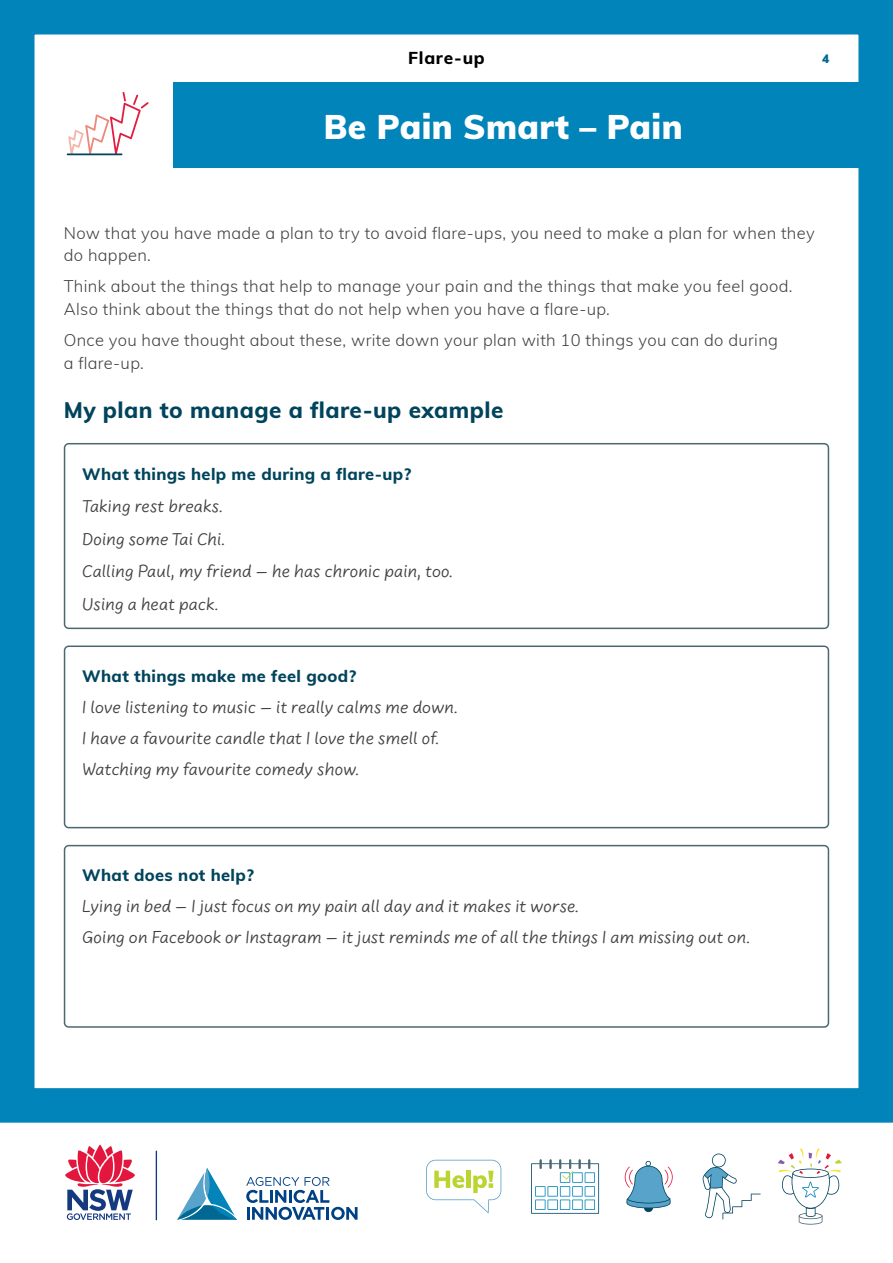
<style>
.page{position:relative;width:893px;height:1263px;background:#fff}
.page>*{position:absolute;margin:0;border:0;box-sizing:border-box;transform-origin:0 0}
.t1{font:900 33.45px "Muli";letter-spacing:.01em;color:#fff}
.t2{font:800 22.5px "Muli";letter-spacing:.02em;color:#00445c}
.Handwriting_UPDATED{font:18px "Uberhand Pro";letter-spacing:.01em;color:#414042}
.t3{font:800 17.25px "Muli";letter-spacing:.045em;color:#000}
.Body_11_15{font:300 16.5px/22.5px "Muli";letter-spacing:.02em;color:#414042}
.H2_-_Dark_Blue{font:800 16.5px "Muli";letter-spacing:.02em;color:#00445c}
.t4{font:900 12px "Muli";color:#006892}
</style>
<div class="page">
<div style="left:0;top:0;width:893px;height:1123px;border:34px solid #0084b9"></div>
<svg style="left:778px;top:1148px;width:64px;height:76px"></svg>
<svg style="left:702px;top:1153px;width:59px;height:66px"></svg>
<svg style="left:625px;top:1161px;width:48px;height:51px"></svg>
<svg style="left:531px;top:1159px;width:68px;height:55px"></svg>
<svg style="left:426px;top:1160px;width:75px;height:53px"></svg>
<hr style="left:156px;top:1150px;width:1px;height:70px;background:#15397f">
<svg style="left:65px;top:1144px;width:70px;height:76px"></svg>
<svg style="left:177px;top:1168px;width:181px;height:52px"></svg>
<div style="left:64px;top:443px;width:765px;height:186px;border:2px solid #4b6872;border-radius:4px"></div>
<div style="left:64px;top:645px;width:765px;height:183px;border:2px solid #4b6872;border-radius:4px"></div>
<div style="left:64px;top:845px;width:765px;height:183px;border:2px solid #4b6872;border-radius:4px"></div>
<div style="left:173px;top:82px;width:703px;height:85px;background:#0084b9"></div>
<hr style="left:17px;top:82px;width:4px;height:85px;background:#0084b9">
<hr style="left:67px;top:153px;width:55px;height:2px;background:#00455d">
<svg style="left:68px;top:92px;width:81px;height:63px"></svg>
<p class="t3" style="left:408px;top:45px;width:78px">Flare-up</p>
<p class="t4" style="left:822px;top:50px;width:9px">4</p>
<p class="t1" style="left:324px;top:102px;width:360px">Be Pain Smart – Pain</p>
<p class="Body_11_15" style="left:64px;top:221px;width:752px">Now that you have made a plan to try to avoid flare-ups, you need to make a plan for when they do happen.</p>
<p class="Body_11_15" style="left:64px;top:274px;width:730px">Think about the things that help to manage your pain and the things that make you feel good.<br>Also think about the things that do not help when you have a flare-up.</p>
<p class="Body_11_15" style="left:64px;top:328px;width:716px">Once you have thought about these, write down your plan with 10 things you can do during a flare-up.</p>
<h1 class="t2" style="left:64px;top:393px;width:441px">My plan to manage a flare-up example</h1>
<p class="H2_-_Dark_Blue" style="left:82px;top:461px;width:330px">What things help me during a flare-up?</p>
<p class="Handwriting_UPDATED" style="left:82px;top:493px;width:142px">Taking rest breaks.</p>
<p class="Handwriting_UPDATED" style="left:82px;top:526px;width:145px">Doing some Tai Chi.</p>
<p class="Handwriting_UPDATED" style="left:82px;top:558px;width:372px">Calling Paul, my friend – he has chronic pain, too.</p>
<p class="Handwriting_UPDATED" style="left:82px;top:591px;width:138px">Using a heat pack.</p>
<p class="H2_-_Dark_Blue" style="left:82px;top:664px;width:275px">What things make me feel good?</p>
<p class="Handwriting_UPDATED" style="left:82px;top:694px;width:377px">I love listening to music – it really calms me down.</p>
<p class="Handwriting_UPDATED" style="left:82px;top:725px;width:359px">I have a favourite candle that I love the smell of.</p>
<p class="Handwriting_UPDATED" style="left:82px;top:756px;width:279px">Watching my favourite comedy show.</p>
<p class="H2_-_Dark_Blue" style="left:82px;top:863px;width:173px">What does not help?</p>
<p class="Handwriting_UPDATED" style="left:82px;top:894px;width:498px">Lying in bed – I just focus on my pain all day and it makes it worse.</p>
<p class="Handwriting_UPDATED" style="left:82px;top:925px;width:669px">Going on Facebook or Instagram – it just reminds me of all the things I am missing out on.</p>
</div>
